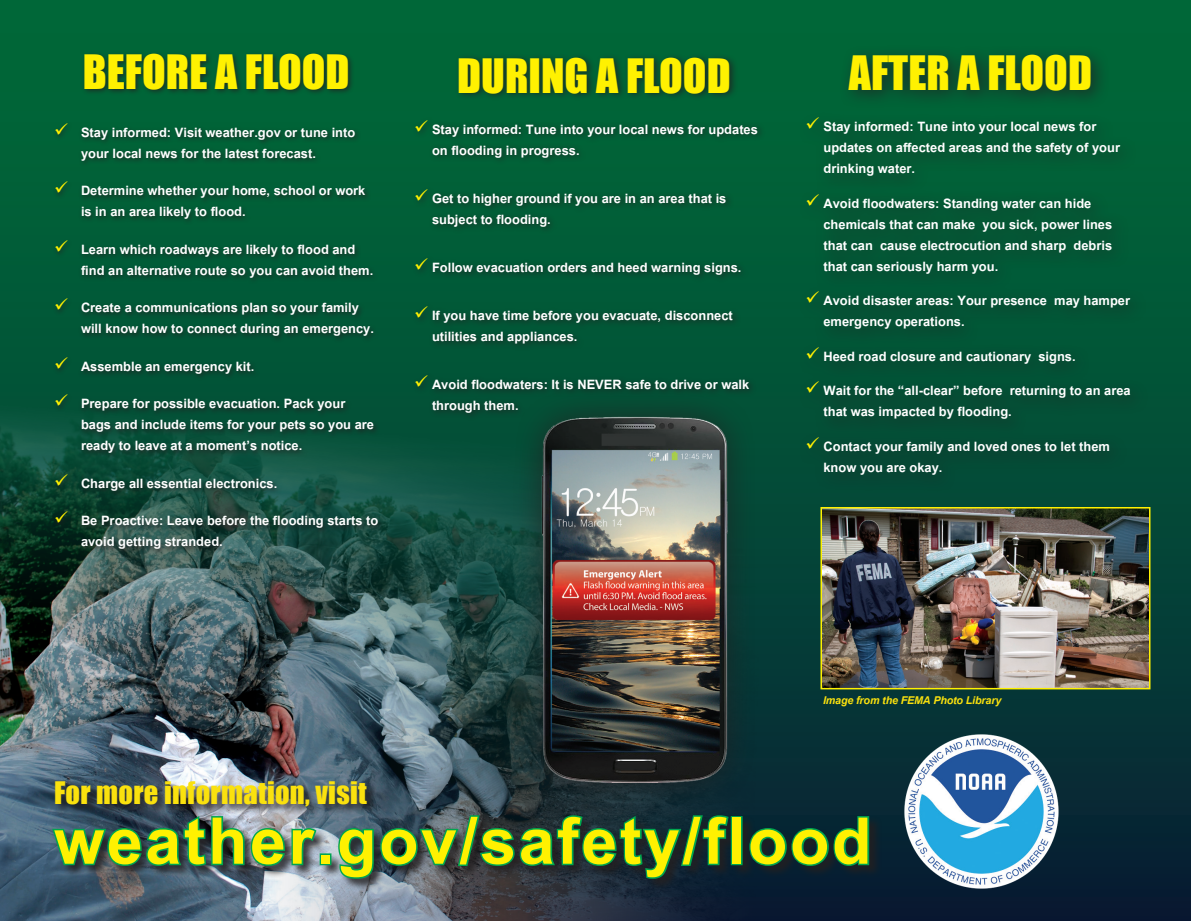
<style>
.page{position:relative;width:1191px;height:921px;background:#fff}
.page>*{position:absolute;margin:0;border:0;box-sizing:border-box;transform-origin:0 0}
.t1{font:700 90px "Utsaah";letter-spacing:.03em;color:#fff101}
.subhead{font:43.5px "Impact";color:#fff101}
.t2{font:28.5px "Impact";letter-spacing:.01em;color:#fae10e}
.t3{font:700 18px/21px "Utsaah";color:#fff}
.subhead-2{font:italic 700 15px "Utsaah";letter-spacing:-.01em;color:#fae10e}
</style>
<div class="page">
<div style="left:0;top:0;width:1191px;height:921px;background:linear-gradient(to bottom,#007139,#092234)"></div>
<img style="left:0;top:401px;width:780px;height:520px">
<div style="left:53px;top:51px;width:332px;height:505px;background:#231f20;opacity:.75"></div>
<div style="left:412px;top:53px;width:353px;height:368px;background:#231f20;opacity:.75"></div>
<div style="left:798px;top:45px;width:351px;height:447px;background:#231f20;opacity:.75"></div>
<div style="left:53px;top:781px;width:829px;height:111px;background:#231f20;opacity:.82"></div>
<img style="left:50px;top:813px;width:268px;height:55px">
<div style="left:320px;top:853px;width:11px;height:12px;border:3px solid #00a54f"></div>
<svg style="left:337px;top:813px;width:393px;height:68px"></svg>
<div style="left:731px;top:816px;width:12px;height:49px;border:3px solid #00a54f"></div>
<svg style="left:748px;top:815px;width:123px;height:53px"></svg>
<img style="left:823px;top:510px;width:324px;height:176px">
<div style="left:820px;top:507px;width:330px;height:182px;border:2px solid #fff101"></div>
<img style="left:899px;top:729px;width:165px;height:165px">
<div style="left:512px;top:387px;width:245px;height:426px;background:#231f20;opacity:.75"></div>
<img style="left:511px;top:416px;width:248px;height:366px">
<svg style="left:55px;top:123px;width:13px;height:12px"></svg>
<svg style="left:55px;top:182px;width:13px;height:11px"></svg>
<svg style="left:55px;top:240px;width:13px;height:12px"></svg>
<svg style="left:55px;top:299px;width:13px;height:11px"></svg>
<svg style="left:55px;top:357px;width:13px;height:12px"></svg>
<svg style="left:55px;top:395px;width:13px;height:11px"></svg>
<svg style="left:55px;top:474px;width:13px;height:12px"></svg>
<svg style="left:55px;top:512px;width:13px;height:11px"></svg>
<svg style="left:415px;top:120px;width:13px;height:12px"></svg>
<svg style="left:415px;top:189px;width:13px;height:12px"></svg>
<svg style="left:415px;top:258px;width:13px;height:12px"></svg>
<svg style="left:415px;top:306px;width:13px;height:12px"></svg>
<svg style="left:415px;top:375px;width:13px;height:12px"></svg>
<svg style="left:807px;top:117px;width:12px;height:12px"></svg>
<svg style="left:807px;top:194px;width:12px;height:11px"></svg>
<svg style="left:807px;top:291px;width:12px;height:12px"></svg>
<svg style="left:807px;top:347px;width:12px;height:11px"></svg>
<svg style="left:807px;top:381px;width:12px;height:12px"></svg>
<svg style="left:807px;top:437px;width:12px;height:11px"></svg>
<p class="subhead" style="left:83px;top:38px;width:268px">BEFORE A FLOOD</p>
<p class="t3" style="left:81px;top:123px;width:276px">Stay informed: Visit weather.gov or tune into your local news for the latest forecast.</p>
<p class="t3" style="left:81px;top:181px;width:286px">Determine whether your home, school or work is in an area likely to flood.</p>
<p class="t3" style="left:81px;top:240px;width:294px">Learn which roadways are likely to flood and find an alternative route so you can avoid them.</p>
<p class="t3" style="left:81px;top:298px;width:295px">Create a communications plan so your family will know how to connect during an emergency.</p>
<p class="t3" style="left:81px;top:357px;width:175px">Assemble an emergency kit.</p>
<p class="t3" style="left:81px;top:394px;width:295px">Prepare for possible evacuation. Pack your bags and include items for your pets so you are ready to leave at a moment’s notice.</p>
<p class="t3" style="left:81px;top:474px;width:198px">Charge all essential electronics.</p>
<p class="t3" style="left:81px;top:511px;width:299px">Be Proactive: Leave before the flooding starts to avoid getting stranded.</p>
<p class="subhead" style="left:457px;top:42px;width:275px">DURING A FLOOD</p>
<p class="t3" style="left:432px;top:120px;width:327px">Stay informed: Tune into your local news for updates on flooding in progress.</p>
<p class="t3" style="left:432px;top:189px;width:296px">Get to higher ground if you are in an area that is subject to flooding.</p>
<p class="t3" style="left:432px;top:258px;width:311px">Follow evacuation orders and heed warning signs.</p>
<p class="t3" style="left:432px;top:306px;width:302px">If you have time before you evacuate, disconnect utilities and appliances.</p>
<p class="t3" style="left:432px;top:375px;width:319px">Avoid floodwaters: It is NEVER safe to drive or walk through them.</p>
<p class="subhead" style="left:849px;top:39px;width:245px">AFTER A FLOOD</p>
<p class="t3" style="left:824px;top:117px;width:298px">Stay informed: Tune into your local news for updates on affected areas and the safety of your drinking water.</p>
<p class="t3" style="left:824px;top:194px;width:290px">Avoid floodwaters: Standing water can hide chemicals that can make you sick, power lines that can cause electrocution and sharp debris that can seriously harm you.</p>
<p class="t3" style="left:824px;top:291px;width:308px">Avoid disaster areas: Your presence may hamper emergency operations.</p>
<p class="t3" style="left:824px;top:347px;width:254px">Heed road closure and cautionary signs.</p>
<p class="t3" style="left:824px;top:381px;width:309px">Wait for the “all-clear” before returning to an area that was impacted by flooding.</p>
<p class="t3" style="left:824px;top:437px;width:288px">Contact your family and loved ones to let them know you are okay.</p>
<p class="subhead-2" style="left:823px;top:693px;width:180px">Image from the FEMA Photo Library</p>
<p class="t2" style="left:54px;top:770px;width:314px">For more information, visit</p>
<p class="t1" style="left:54px;top:797px;width:819px">weather.gov/safety/flood</p>
</div>
